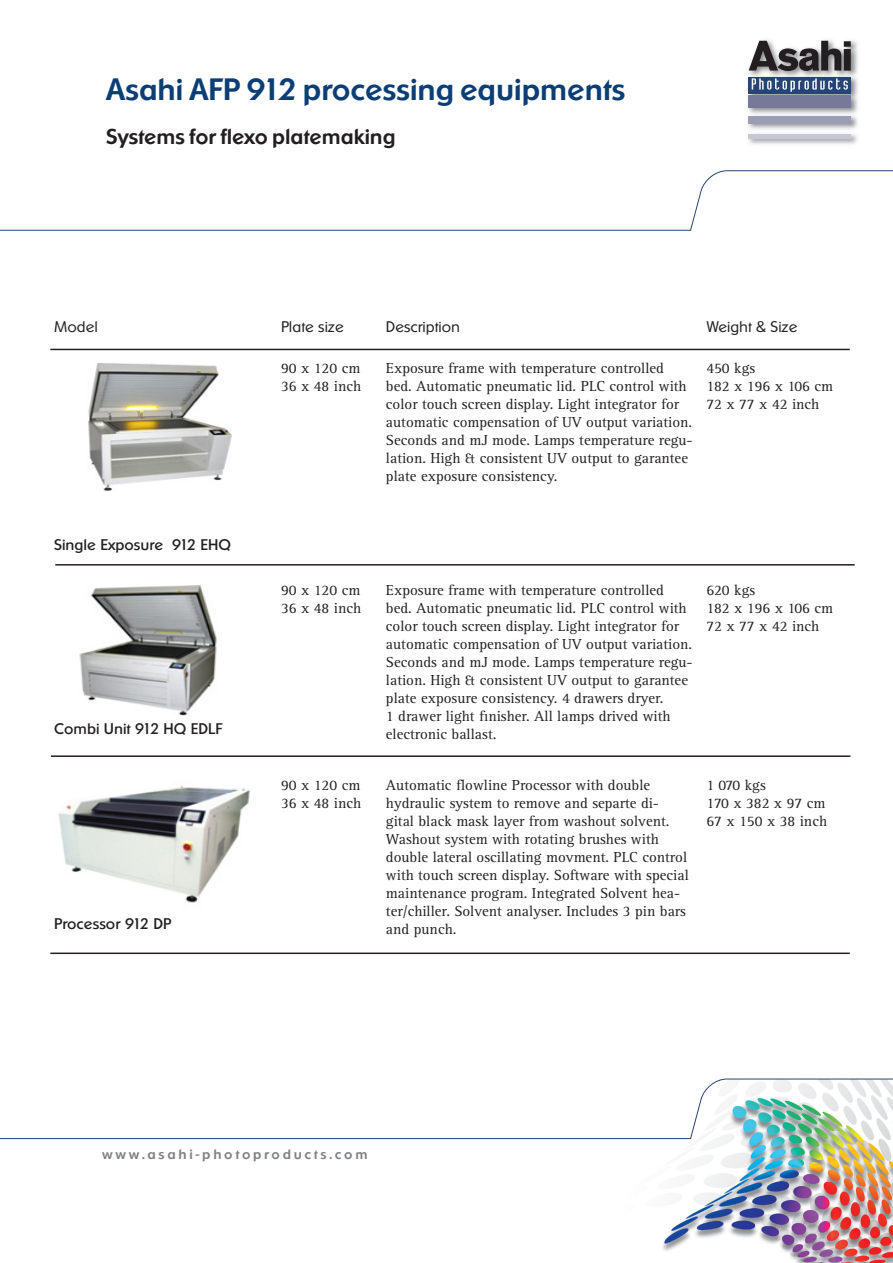
<style>
.page{position:relative;width:893px;height:1263px;background:#fff}
.page>*{position:absolute;margin:0;border:0;box-sizing:border-box;transform-origin:0 0}
.t1{font:500 30px "Ornitons";color:#0b3e75}
.t2{font:500 21px "Ornitons";color:#231f20}
.t3{font:15px/18px "Rotis Serif";color:#231f20}
.t4{font:15px "Ornitons";color:#231f20}
.t5{font:300 15px "Ornitons";color:#231f20}
.t6{font:500 13.5px "Ornitons";letter-spacing:.2em;color:#808285}
</style>
<div class="page">
<img style="left:748px;top:40px;width:110px;height:105px">
<svg style="left:749px;top:77px;width:102px;height:16px"></svg>
<svg style="left:749px;top:41px;width:102px;height:30px"></svg>
<div style="left:749px;top:96px;width:102px;height:12px;background:#77799b"></div>
<div style="left:749px;top:116px;width:102px;height:7px;background:#9d9cb5"></div>
<hr style="left:749px;top:134px;width:102px;height:4px;background:#c9c7d5">
<svg style="left:752px;top:78px;width:96px;height:14px"></svg>
<svg style="left:1px;top:170px;width:892px;height:61px"></svg>
<img style="left:546px;top:1139px;width:347px;height:124px">
<svg style="left:1px;top:1078px;width:892px;height:61px"></svg>
<img style="left:88px;top:363px;width:144px;height:128px">
<img style="left:79px;top:585px;width:138px;height:131px">
<img style="left:58px;top:785px;width:192px;height:118px">
<hr style="left:50px;top:349px;width:800px;height:1px;background:#231f20">
<hr style="left:55px;top:564px;width:800px;height:2px;background:#231f20">
<hr style="left:51px;top:755px;width:799px;height:2px;background:#231f20">
<hr style="left:50px;top:952px;width:800px;height:2px;background:#231f20">
<p class="t1" style="left:106px;top:71px;width:521px">Asahi AFP 912 processing equipments</p>
<p class="t2" style="left:106px;top:123px;width:291px">Systems for flexo platemaking</p>
<p class="t5" style="left:54px;top:318px;width:45px">Model</p>
<p class="t5" style="left:281px;top:318px;width:64px">Plate size</p>
<p class="t5" style="left:386px;top:318px;width:76px">Description</p>
<p class="t5" style="left:706px;top:318px;width:93px">Weight &amp; Size</p>
<p class="t4" style="left:54px;top:535px;width:178px">Single Exposure 912 EHQ</p>
<p class="t4" style="left:54px;top:720px;width:170px">Combi Unit 912 HQ EDLF</p>
<p class="t4" style="left:54px;top:915px;width:119px">Processor 912 DP</p>
<p class="t3" style="left:281px;top:360px;width:81px">90 x 120 cm</p>
<p class="t3" style="left:281px;top:378px;width:82px">36 x 48 inch</p>
<p class="t3" style="left:386px;top:360px;width:308px">Exposure frame with temperature controlled bed. Automatic pneumatic lid. PLC control with color touch screen display. Light integrator for automatic compensation of UV output variation.<br>Seconds and mJ mode. Lamps temperature regu&shy;lation. High &amp; consistent UV output to garantee plate exposure consistency.</p>
<p class="t3" style="left:706px;top:360px;width:50px">450 kgs</p>
<p class="t3" style="left:706px;top:378px;width:128px">182 x 196 x 106 cm</p>
<p class="t3" style="left:706px;top:396px;width:114px">72 x 77 x 42 inch</p>
<p class="t3" style="left:281px;top:581px;width:81px">90 x 120 cm</p>
<p class="t3" style="left:281px;top:599px;width:82px">36 x 48 inch</p>
<p class="t3" style="left:281px;top:776px;width:81px">90 x 120 cm</p>
<p class="t3" style="left:281px;top:794px;width:82px">36 x 48 inch</p>
<p class="t3" style="left:386px;top:581px;width:308px">Exposure frame with temperature controlled bed. Automatic pneumatic lid. PLC control with color touch screen display. Light integrator for automatic compensation of UV output variation.<br>Seconds and mJ mode. Lamps temperature regu&shy;lation. High &amp; consistent UV output to garantee plate exposure consistency. 4 drawers dryer.<br>1 drawer light finisher. All lamps drived with electronic ballast.</p>
<p class="t3" style="left:706px;top:581px;width:50px">620 kgs</p>
<p class="t3" style="left:706px;top:599px;width:128px">182 x 196 x 106 cm<br>72 x 77 x 42 inch</p>
<p class="t3" style="left:386px;top:776px;width:304px">Automatic flowline Processor with double hydraulic system to remove and separte di&shy;gital black mask layer from washout solvent.<br>Washout system with rotating brushes with double lateral oscillating movment. PLC control with touch screen display. Software with special maintenance program. Integrated Solvent hea&shy;ter/chiller. Solvent analyser. Includes 3 pin bars and punch.</p>
<p class="t3" style="left:706px;top:776px;width:61px">1 070 kgs</p>
<p class="t3" style="left:706px;top:794px;width:122px">170 x 382 x 97 cm<br>67 x 150 x 38 inch</p>
<p class="t6" style="left:102px;top:1145px;width:267px">www.asahi-photoproducts.com</p>
</div>
